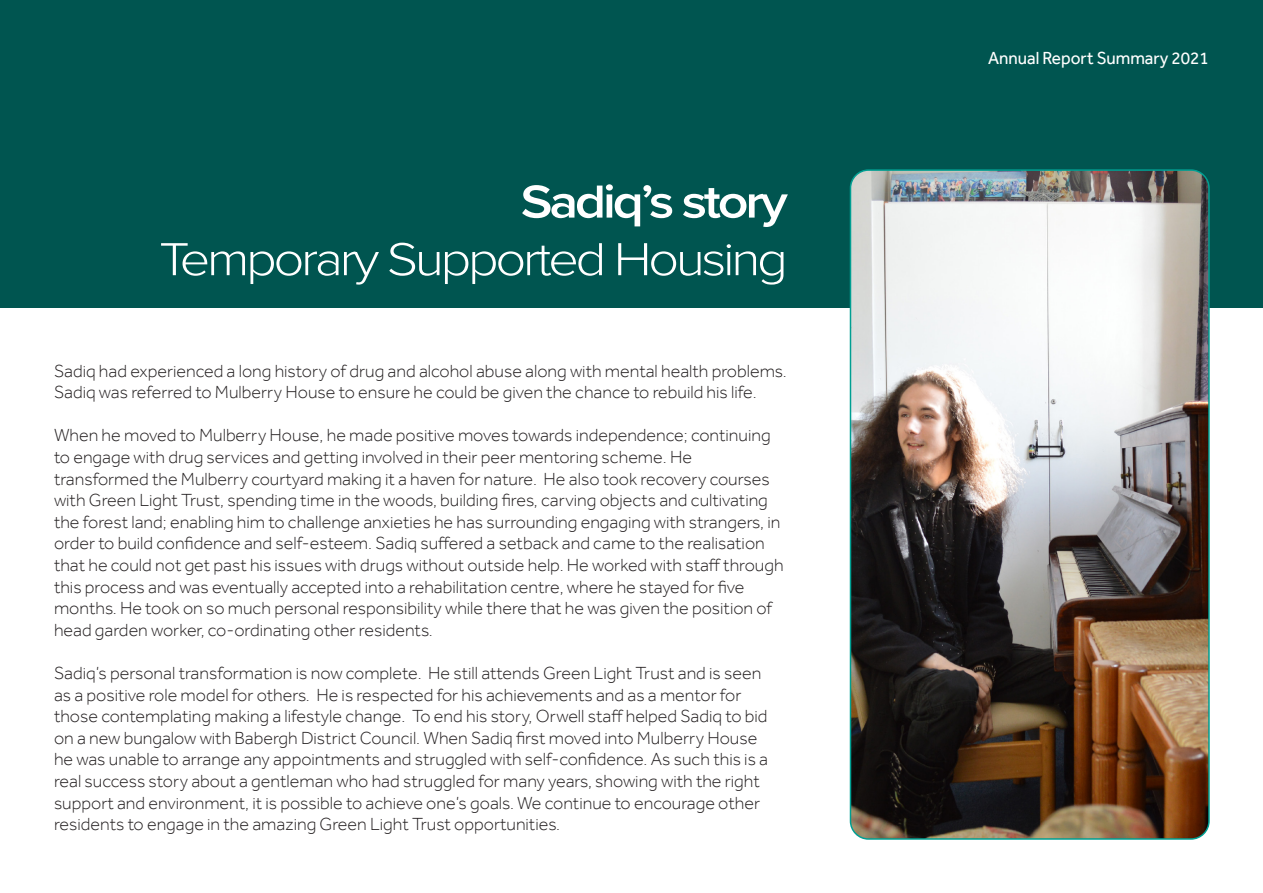
<style>
.page{position:relative;width:1263px;height:893px;background:#fff}
.page>*{position:absolute;margin:0;border:0;box-sizing:border-box;transform-origin:0 0}
.t1{font:300 48px "Proxima Nova";letter-spacing:-.06em;color:#fff;scale:1.12 1}
.t2{font:600 48px "Proxima Nova";letter-spacing:-.06em;color:#fff;scale:1.12 1}
.t3{font:300 18px/21.6px "Effra";color:#231f20}
.t4{font:18px "Effra";color:#fff;scale:.95 1}
</style>
<div class="page">
<div style="left:0;top:0;width:1263px;height:307px;background:#005550"></div>
<img style="left:850px;top:172px;width:357px;height:665px">
<div style="left:850px;top:169px;width:360px;height:671px;border:2px solid #009f92;border-radius:18px"></div>
<p class="t2" style="left:521px;top:166px;width:240px">Sadiq’s story</p>
<p class="t1" style="left:159px;top:223px;width:563px">Temporary Supported Housing</p>
<p class="t3" style="left:54px;top:360px;width:734px">Sadiq had experienced a long history of drug and alcohol abuse along with mental health problems.<br>Sadiq was referred to Mulberry House to ensure he could be given the chance to rebuild his life.</p>
<p class="t3" style="left:54px;top:424px;width:731px">When he moved to Mulberry House, he made positive moves towards independence; continuing to engage with drug services and getting involved in their peer mentoring scheme. He transformed the Mulberry courtyard making it a haven for nature. He also took recovery courses with Green Light Trust, spending time in the woods, building fires, carving objects and cultivating the forest land; enabling him to challenge anxieties he has surrounding engaging with strangers, in order to build confidence and self-esteem. Sadiq suffered a setback and came to the realisation that he could not get past his issues with drugs without outside help. He worked with staff through this process and was eventually accepted into a rehabilitation centre, where he stayed for five months. He took on so much personal responsibility while there that he was given the position of head garden worker, co-ordinating other residents.</p>
<p class="t3" style="left:54px;top:662px;width:716px">Sadiq’s personal transformation is now complete. He still attends Green Light Trust and is seen as a positive role model for others. He is respected for his achievements and as a mentor for those contemplating making a lifestyle change. To end his story, Orwell staff helped Sadiq to bid on a new bungalow with Babergh District Council. When Sadiq first moved into Mulberry House he was unable to arrange any appointments and struggled with self-confidence. As such this is a real success story about a gentleman who had struggled for many years, showing with the right support and environment, it is possible to achieve one’s goals. We continue to encourage other residents to engage in the amazing Green Light Trust opportunities.</p>
<p class="t4" style="left:988px;top:47px;width:234px">Annual Report Summary 2021</p>
</div>
